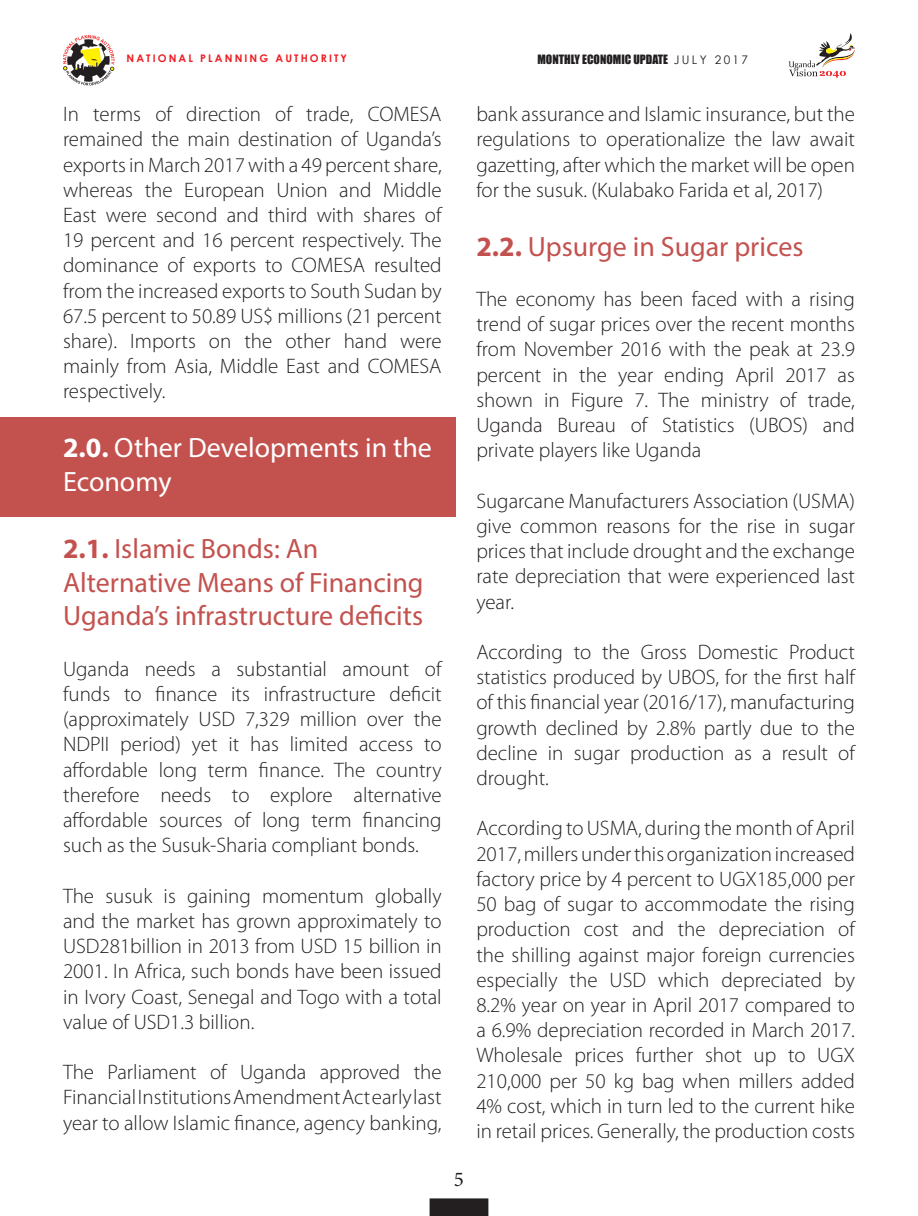
<style>
.page{position:relative;width:918px;height:1216px;background:#fff}
.page>*{position:absolute;margin:0;border:0;box-sizing:border-box;transform-origin:0 0}
.t1{font:28px/33.6px "Myriad Pro";color:#c3524f}
.t2{font:28px/33.6px "Myriad Pro";color:#fff}
.t3{font:300 21px/25.2px "Myriad Pro";color:#231f20;text-align:justify}
.t4{font:21px "Minion Pro";color:#231f20}
.t5{font:11.9px "Impact";color:#231f20}
.t6{font:700 10.5px "Century Gothic";letter-spacing:.2em;color:#ee1d23}
.s1{font-family:"Century Gothic"}
.s2{font-weight:700}
</style>
<div class="page">
<svg style="left:63px;top:35px;width:51px;height:50px"></svg>
<svg style="left:788px;top:33px;width:67px;height:45px"></svg>
<div style="left:430px;top:1199px;width:57px;height:15px;background:#231f20"></div>
<div style="left:429px;top:1198px;width:59px;height:17px;border:2px solid #231f20"></div>
<div style="left:0;top:417px;width:455px;height:99px;background:#c3524f"></div>
<p class="t6" style="left:126px;top:51px;width:222px">NATIONAL PLANNING AUTHORITY</p>
<p class="t5" style="left:537px;top:50px;width:212px">MONTHLY ECONOMIC UPDATE <span class="s1">J U L Y 2 0 1 7</span></p>
<p class="t3" style="left:63px;top:102px;width:380px">In terms of direction of trade, COMESA remained the main destination of Uganda’s exports in March 2017 with a 49 percent share, whereas the European Union and Middle East were second and third with shares of 19 percent and 16 percent respectively. The dominance of exports to COMESA resulted from the increased exports to South Sudan by 67.5 percent to 50.89 US$ millions (21 percent share). Imports on the other hand were mainly from Asia, Middle East and COMESA respectively.</p>
<p class="t2" style="left:63px;top:430px;width:370px"><span class="s2">2.0.</span> Other Developments in the<br>Economy</p>
<p class="t1" style="left:63px;top:531px;width:362px"><span class="s2">2.1.</span> Islamic Bonds: An<br>Alternative Means of Financing<br>Uganda’s infrastructure deficits</p>
<p class="t3" style="left:63px;top:656px;width:380px">Uganda needs a substantial amount of funds to finance its infrastructure deficit (approximately USD 7,329 million over the NDPII period) yet it has limited access to affordable long term finance. The country therefore needs to explore alternative affordable sources of long term financing such as the Susuk-Sharia compliant bonds.</p>
<p class="t3" style="left:63px;top:883px;width:380px">The susuk is gaining momentum globally and the market has grown approximately to USD281billion in 2013 from USD 15 billion in 2001. In Africa, such bonds have been issued in Ivory Coast, Senegal and Togo with a total value of USD1.3 billion.</p>
<p class="t3" style="left:63px;top:1059px;width:380px">The Parliament of Uganda approved the Financial Institutions Amendment Act early last year to allow Islamic finance, agency banking,</p>
<p class="t4" style="left:454px;top:1164px;width:12px">5</p>
<p class="t3" style="left:476px;top:102px;width:380px">bank assurance and Islamic insurance, but the regulations to operationalize the law await gazetting, after which the market will be open for the susuk. (Kulabako Farida et al, 2017)</p>
<p class="t1" style="left:476px;top:229px;width:329px"><span class="s2">2.2.</span> Upsurge in Sugar prices</p>
<p class="t3" style="left:476px;top:287px;width:380px">The economy has been faced with a rising trend of sugar prices over the recent months from November 2016 with the peak at 23.9 percent in the year ending April 2017 as shown in Figure 7. The ministry of trade, Uganda Bureau of Statistics (UBOS) and private players like Uganda</p>
<p class="t3" style="left:476px;top:488px;width:380px">Sugarcane Manufacturers Association (USMA) give common reasons for the rise in sugar prices that include drought and the exchange rate depreciation that were experienced last year.</p>
<p class="t3" style="left:476px;top:639px;width:380px">According to the Gross Domestic Product statistics produced by UBOS, for the first half of this financial year (2016/17), manufacturing growth declined by 2.8% partly due to the decline in sugar production as a result of drought.</p>
<p class="t3" style="left:476px;top:816px;width:380px">According to USMA, during the month of April 2017, millers under this organization increased factory price by 4 percent to UGX185,000 per 50 bag of sugar to accommodate the rising production cost and the depreciation of the shilling against major foreign currencies especially the USD which depreciated by 8.2% year on year in April 2017 compared to a 6.9% depreciation recorded in March 2017.<br>Wholesale prices further shot up to UGX 210,000 per 50 kg bag when millers added 4% cost, which in turn led to the current hike in retail prices. Generally, the production costs</p>
</div>
